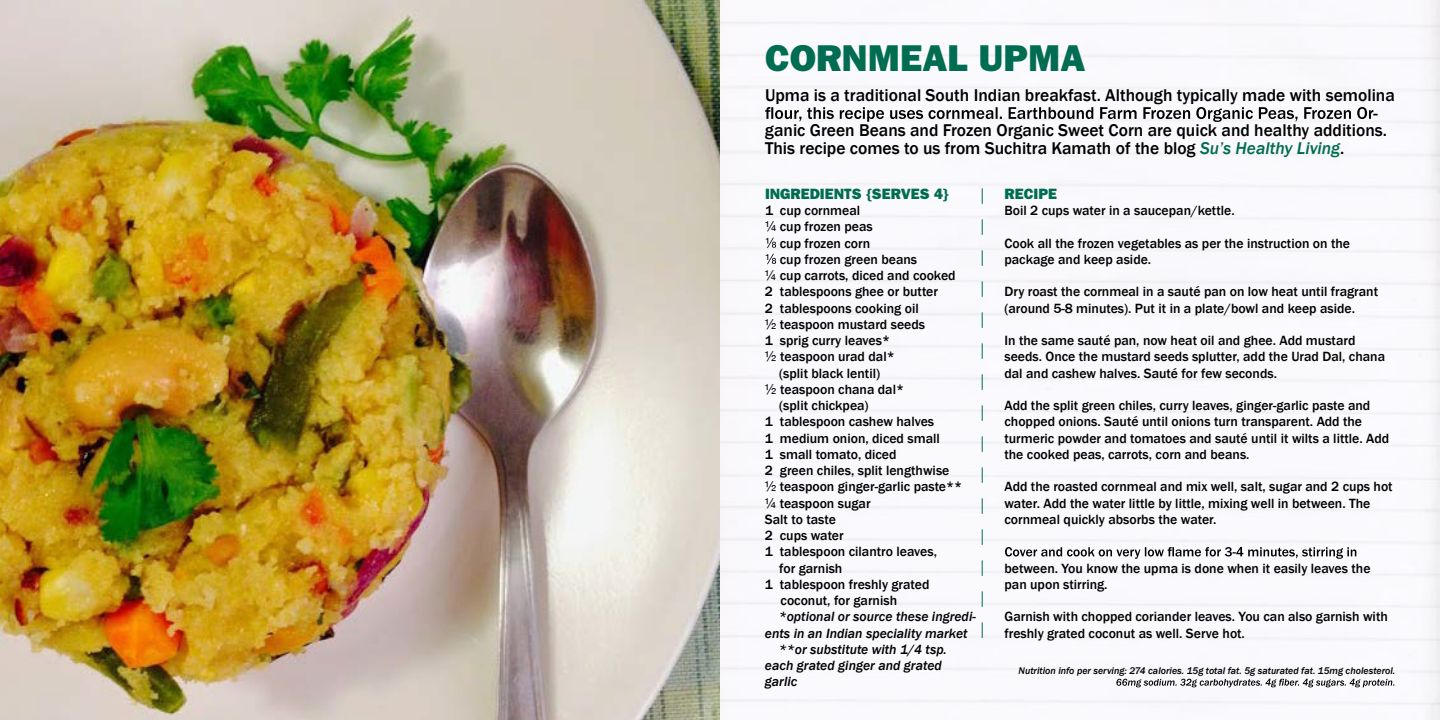
<style>
.page{position:relative;width:1440px;height:720px;background:#fff}
.page>*{position:absolute;margin:0;border:0;box-sizing:border-box;transform-origin:0 0}
.t1{font:800 37.5px "Franklin Gothic";color:#006c52}
.t2{font:500 17.5px "Franklin Gothic";color:#000}
.t3{font:800 15px "Franklin Gothic";color:#006c52}
.t4{font:500 13.75px/16.2px "Franklin Gothic";color:#000}
.t5{font:italic 500 13.75px "Franklin Gothic";color:#000}
.t6{font:italic 500 10px "Franklin Gothic";color:#000}
.s1{font-style:italic;color:#006c52}
.s2{font-family:"Helvetica Neue";font-weight:400}
</style>
<div class="page">
<img style="left:0;top:0;width:1440px;height:720px">
<svg style="left:765px;top:107px;width:608px;height:15px"></svg>
<svg style="left:766px;top:238px;width:10px;height:10px"></svg>
<svg style="left:766px;top:254px;width:10px;height:10px"></svg>
<svg style="left:1005px;top:547px;width:351px;height:12px"></svg>
<svg style="left:1116px;top:679px;width:278px;height:8px"></svg>
<svg style="left:982px;top:188px;width:1px;height:450px"></svg>
<h1 class="t1" style="left:765px;top:36px;width:322px">CORNMEAL UPMA</h1>
<p class="t2" style="left:765px;top:85px;width:631px">Upma is a traditional South Indian breakfast. Although typically made with semolina</p>
<p class="t2" style="left:1374px;top:102px;width:6px">-</p>
<p class="t2" style="left:765px;top:120px;width:624px">ganic Green Beans and Frozen Organic Sweet Corn are quick and healthy additions.</p>
<p class="t2" style="left:765px;top:137px;width:581px">This recipe comes to us from Suchitra Kamath of the blog <span class="s1">Su’s Healthy Living</span>.</p>
<p class="t3" style="left:765px;top:185px;width:185px">INGREDIENTS {SERVES 4}</p>
<p class="t4" style="left:765px;top:203px;width:97px">1 cup cornmeal</p>
<p class="t4" style="left:765px;top:219px;width:109px"><span class="s2">¼</span> cup frozen peas</p>
<p class="t4" style="left:780px;top:235px;width:92px">cup frozen corn</p>
<p class="t4" style="left:780px;top:251px;width:139px">cup frozen green beans</p>
<p class="t4" style="left:765px;top:268px;width:192px"><span class="s2">¼</span> cup carrots, diced and cooked</p>
<p class="t4" style="left:765px;top:284px;width:175px">2 tablespoons ghee or butter</p>
<p class="t4" style="left:765px;top:300px;width:155px">2 tablespoons cooking oil</p>
<p class="t4" style="left:765px;top:316px;width:162px"><span class="s2">½</span> teaspoon mustard seeds</p>
<p class="t4" style="left:765px;top:333px;width:127px">1 sprig curry leaves*</p>
<p class="t4" style="left:765px;top:349px;width:131px"><span class="s2">½</span> teaspoon urad dal*</p>
<p class="t4" style="left:779px;top:365px;width:102px">(split black lentil)</p>
<p class="t4" style="left:765px;top:381px;width:141px"><span class="s2">½</span> teaspoon chana dal*</p>
<p class="t4" style="left:779px;top:398px;width:91px">(split chickpea)</p>
<p class="t4" style="left:765px;top:414px;width:171px">1 tablespoon cashew halves</p>
<p class="t4" style="left:765px;top:430px;width:176px">1 medium onion, diced small</p>
<p class="t4" style="left:765px;top:446px;width:133px">1 small tomato, diced</p>
<p class="t4" style="left:765px;top:463px;width:186px">2 green chiles, split lengthwise</p>
<p class="t4" style="left:765px;top:479px;width:199px"><span class="s2">½</span> teaspoon ginger-garlic paste**</p>
<p class="t4" style="left:765px;top:495px;width:107px"><span class="s2">¼</span> teaspoon sugar</p>
<p class="t4" style="left:765px;top:511px;width:72px">Salt to taste</p>
<p class="t4" style="left:765px;top:528px;width:80px">2 cups water</p>
<p class="t4" style="left:765px;top:544px;width:174px">1 tablespoon cilantro leaves,</p>
<p class="t4" style="left:779px;top:560px;width:65px">for garnish</p>
<p class="t4" style="left:765px;top:576px;width:166px">1 tablespoon freshly grated</p>
<p class="t4" style="left:781px;top:593px;width:118px">coconut, for garnish</p>
<p class="t5" style="left:779px;top:608px;width:199px">*optional or source these ingredi-</p>
<p class="t5" style="left:765px;top:625px;width:204px">ents in an Indian speciality market</p>
<p class="t5" style="left:779px;top:641px;width:170px">**or substitute with 1/4 tsp.</p>
<p class="t5" style="left:765px;top:657px;width:178px">each grated ginger and grated</p>
<p class="t5" style="left:765px;top:673px;width:34px">garlic</p>
<p class="t3" style="left:1004px;top:185px;width:54px">RECIPE</p>
<p class="t4" style="left:1004px;top:203px;width:232px">Boil 2 cups water in a saucepan/kettle.</p>
<p class="t4" style="left:1004px;top:235px;width:347px">Cook all the frozen vegetables as per the instruction on the package and keep aside.</p>
<p class="t4" style="left:1004px;top:284px;width:375px">Dry roast the cornmeal in a sauté pan on low heat until fragrant (around 5-8 minutes). Put it in a plate/bowl and keep aside.</p>
<p class="t4" style="left:1004px;top:333px;width:382px">In the same sauté pan, now heat oil and ghee. Add mustard seeds. Once the mustard seeds splutter, add the Urad Dal, chana dal and cashew halves. Sauté for few seconds.</p>
<p class="t4" style="left:1004px;top:398px;width:386px">Add the split green chiles, curry leaves, ginger-garlic paste and chopped onions. Sauté until onions turn transparent. Add the turmeric powder and tomatoes and sauté until it wilts a little. Add the cooked peas, carrots, corn and beans.</p>
<p class="t4" style="left:1004px;top:479px;width:390px">Add the roasted cornmeal and mix well, salt, sugar and 2 cups hot water. Add the water little by little, mixing well in between. The cornmeal quickly absorbs the water.</p>
<p class="t4" style="left:1004px;top:560px;width:368px">between. You know the upma is done when it easily leaves the pan upon stirring.</p>
<p class="t4" style="left:1005px;top:609px;width:385px">Garnish with chopped coriander leaves. You can also garnish with freshly grated coconut as well. Serve hot.</p>
<p class="t6" style="left:1019px;top:665px;width:378px">Nutrition info per serving: 274 calories. 15g total fat. 5g saturated fat. 15mg cholesterol.</p>
</div>
